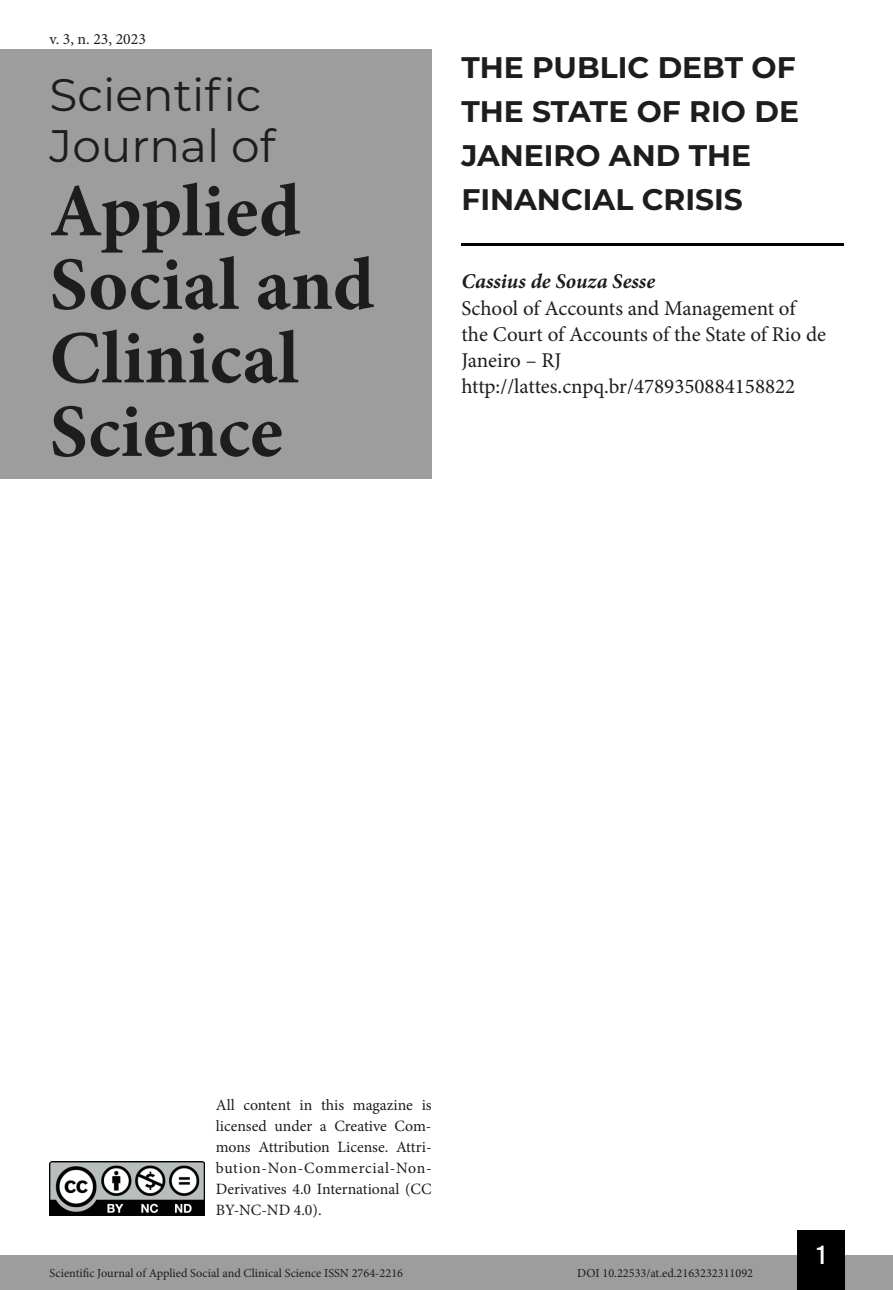
<style>
.page{position:relative;width:893px;height:1290px;background:#fff}
.page>*{position:absolute;margin:0;border:0;box-sizing:border-box;transform-origin:0 0}
.t1{font:700 75.25px/73.5px "Minion Pro";color:#1d1d1b}
.t2{font:45.5px/50.8px "Montserrat";color:#1d1d1b}
.t3{font:700 29.75px/43.8px "Montserrat";color:#1d1d1b}
.t4{font:26.25px "Bebas Kai";color:#fff}
.t5{font:21px/26.2px "Minion Pro";color:#1d1d1b}
.t6{font:italic 700 21px "Minion Pro";letter-spacing:.005em;color:#1d1d1b}
.t7{font:15.75px/21px "Minion Pro";color:#1d1d1b;text-align:justify}
.t8{font:12.25px "Minion Pro";color:#1d1d1b}
</style>
<div class="page">
<div style="left:0;top:1255px;width:893px;height:35px;background:#9d9d9d"></div>
<div style="left:797px;top:1230px;width:48px;height:60px;background:#000"></div>
<img style="left:50px;top:1161px;width:154px;height:54px">
<div style="left:0;top:50px;width:432px;height:429px;background:#9d9d9d"></div>
<hr style="left:461px;top:243px;width:382px;height:3px;background:#000">
<p class="t7" style="left:50px;top:28px;width:98px">v. 3, n. 23, 2023</p>
<h2 class="t2" style="left:50px;top:68px;width:227px">Scientific<br>Journal of</h2>
<h1 class="t1" style="left:50px;top:174px;width:326px">Applied<br>Social and<br>Clinical<br>Science</h1>
<h3 class="t3" style="left:461px;top:44px;width:339px">THE PUBLIC DEBT OF<br>THE STATE OF RIO DE<br>JANEIRO AND THE<br>FINANCIAL CRISIS</h3>
<h3 class="t6" style="left:461px;top:267px;width:195px">Cassius de Souza Sesse</h3>
<h3 class="t5" style="left:461px;top:295px;width:366px">School of Accounts and Management of the Court of Accounts of the State of Rio de Janeiro – RJ http://lattes.cnpq.br/4789350884158822</h3>
<p class="t7" style="left:216px;top:1095px;width:217px">All content in this magazine is licensed under a Creative Com&shy;mons Attribution License. Attri&shy;bution-Non-Commercial-Non-Derivatives 4.0 International (CC BY-NC-ND 4.0).</p>
<h3 class="t4" style="left:817px;top:1241px;width:10px">1</h3>
<p class="t8" style="left:50px;top:1265px;width:355px">Scientific Journal of Applied Social and Clinical Science ISSN 2764-2216</p>
<p class="t8" style="left:577px;top:1265px;width:177px">DOI 10.22533/at.ed.2163232311092</p>
</div>
